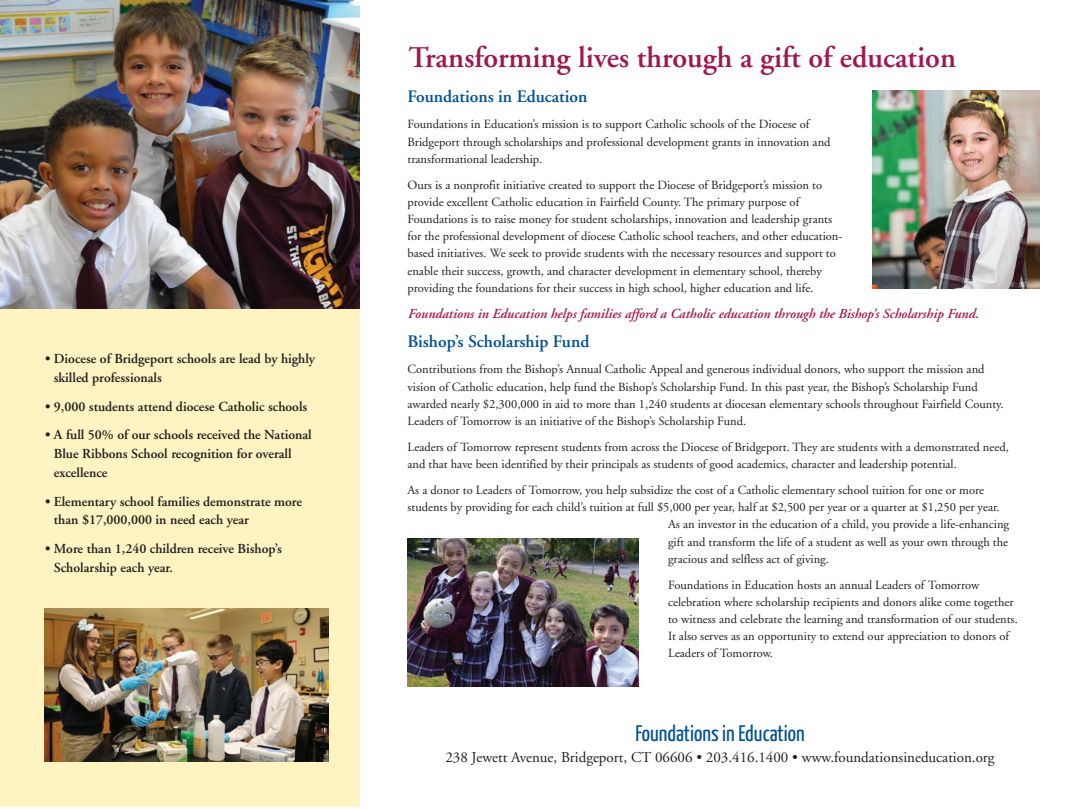
<style>
.page{position:relative;width:1080px;height:810px;background:#fff}
.page>*{position:absolute;margin:0;border:0;box-sizing:border-box;transform-origin:0 0}
.t1{font:600 30px "Adobe Garamond";color:#a01750}
.t2{font:22.5px "Yanone Kaffeesatz";color:#015196}
.t3{font:600 17.5px "Adobe Garamond";color:#015196}
.t4{font:15px "Adobe Garamond";color:#231f20}
.t5{font:600 13.75px/18.8px "Adobe Garamond";color:#231f20}
.t6{font:italic 600 13.75px "Adobe Garamond";color:#a01750}
.t7{font:12.5px/17.2px "Adobe Garamond";color:#231f20}
</style>
<div class="page">
<div style="left:0;top:170px;width:360px;height:637px;background:#fef3c1"></div>
<img style="left:408px;top:539px;width:230px;height:147px">
<img style="left:0;top:0;width:360px;height:309px">
<img style="left:45px;top:609px;width:284px;height:152px">
<img style="left:872px;top:90px;width:168px;height:198px">
<p class="t5" style="left:54px;top:350px;width:263px;text-indent:-9px">• Diocese of Bridgeport schools are lead by highly skilled professionals</p>
<p class="t5" style="left:45px;top:398px;width:264px">• 9,000 students attend diocese Catholic schools</p>
<p class="t5" style="left:54px;top:427px;width:259px;text-indent:-9px">• A full 50% of our schools received the National<br>Blue Ribbons School recognition for overall excellence</p>
<p class="t5" style="left:54px;top:493px;width:250px;text-indent:-9px">• Elementary school families demonstrate more than $17,000,000 in need each year</p>
<p class="t5" style="left:54px;top:541px;width:229px;text-indent:-9px">• More than 1,240 children receive Bishop’s<br>Scholarship each year.</p>
<h1 class="t1" style="left:409px;top:45px;width:549px">Transforming lives through a gift of education</h1>
<h3 class="t3" style="left:408px;top:90px;width:181px">Foundations in Education</h3>
<p class="t7" style="left:408px;top:117px;width:425px">Foundations in Education’s mission is to support Catholic schools of the Diocese of<br>Bridgeport through scholarships and professional development grants in innovation and transformational leadership.</p>
<p class="t7" style="left:408px;top:177px;width:437px">Ours is a nonprofit initiative created to support the Diocese of Bridgeport’s mission to provide excellent Catholic education in Fairfield County. The primary purpose of Foundations is to raise money for student scholarships, innovation and leadership grants for the professional development of diocese Catholic school teachers, and other education&shy;based initiatives. We seek to provide students with the necessary resources and support to enable their success, growth, and character development in elementary school, thereby providing the foundations for their success in high school, higher education and life.</p>
<p class="t6" style="left:408px;top:308px;width:573px">Foundations in Education helps families afford a Catholic education through the Bishop’s Scholarship Fund.</p>
<h3 class="t3" style="left:408px;top:335px;width:183px">Bishop’s Scholarship Fund</h3>
<p class="t7" style="left:408px;top:362px;width:598px">Contributions from the Bishop’s Annual Catholic Appeal and generous individual donors, who support the mission and vision of Catholic education, help fund the Bishop’s Scholarship Fund. In this past year, the Bishop’s Scholarship Fund awarded nearly $2,300,000 in aid to more than 1,240 students at diocesan elementary schools throughout Fairfield County.<br>Leaders of Tomorrow is an initiative of the Bishop’s Scholarship Fund.</p>
<p class="t7" style="left:408px;top:439px;width:603px">Leaders of Tomorrow represent students from across the Diocese of Bridgeport. They are students with a demonstrated need, and that have been identified by their principals as students of good academics, character and leadership potential.</p>
<p class="t7" style="left:408px;top:482px;width:578px">As a donor to Leaders of Tomorrow, you help subsidize the cost of a Catholic elementary school tuition for one or more</p>
<p class="t7" style="left:408px;top:500px;width:594px">students by providing for each child’s tuition at full $5,000 per year, half at $2,500 per year or a quarter at $1,250 per year.</p>
<p class="t7" style="left:668px;top:517px;width:343px">As an investor in the education of a child, you provide a life-enhancing</p>
<p class="t7" style="left:668px;top:534px;width:342px">gift and transform the life of a student as well as your own through the</p>
<p class="t7" style="left:668px;top:551px;width:162px">gracious and selfless act of giving.</p>
<p class="t7" style="left:668px;top:577px;width:351px">Foundations in Education hosts an annual Leaders of Tomorrow celebration where scholarship recipients and donors alike come together to witness and celebrate the learning and transformation of our students.<br>It also serves as an opportunity to extend our appreciation to donors of Leaders of Tomorrow.</p>
<h2 class="t2" style="left:635px;top:725px;width:171px">Foundations in Education</h2>
<p class="t4" style="left:445px;top:751px;width:551px">238 Jewett Avenue, Bridgeport, CT 06606 • 203.416.1400 • www.foundationsineducation.org</p>
</div>
